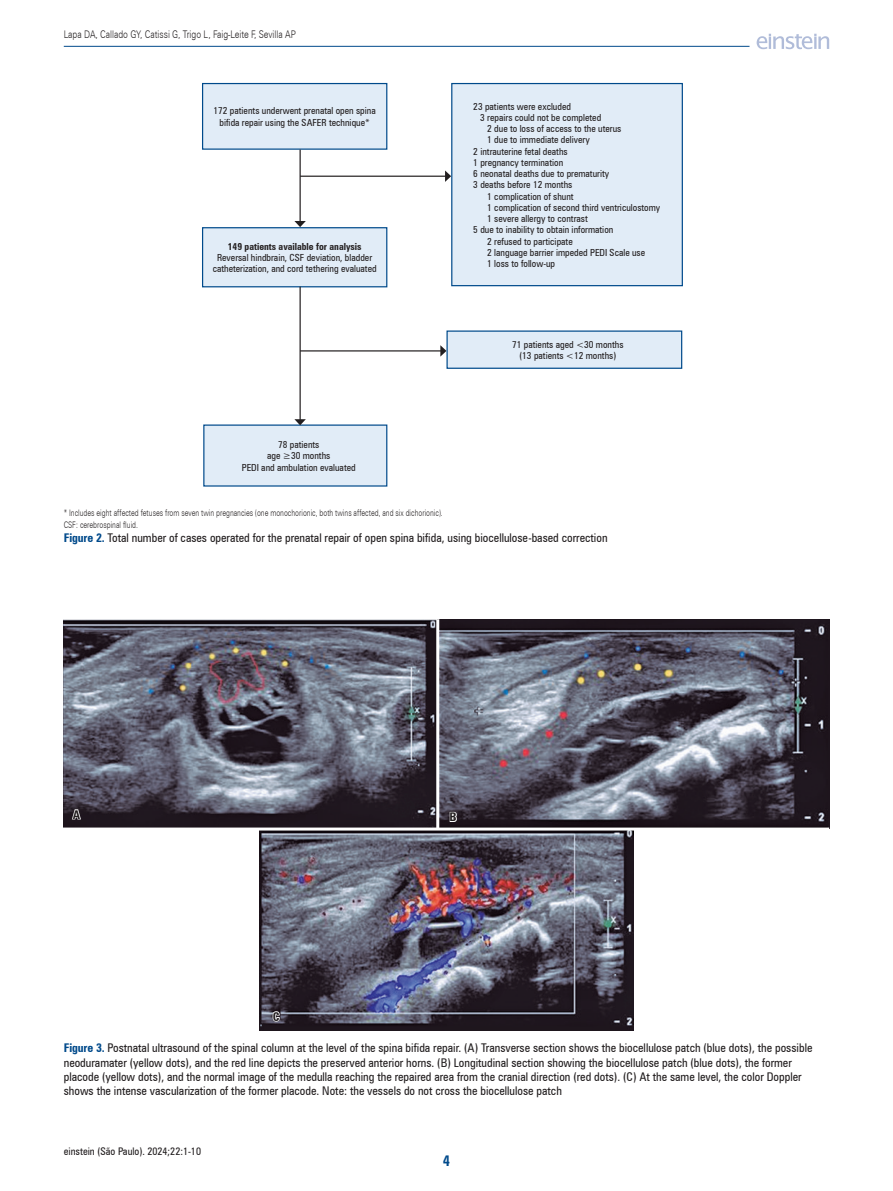
<style>
.page{position:relative;width:893px;height:1191px;background:#fff}
.page>*{position:absolute;margin:0;border:0;box-sizing:border-box;transform-origin:0 0}
.t1{font:700 condensed 15px "Zurich BT";color:#004a8b}
.t2{font:condensed 12px/14.2px "Zurich BT";color:#231f20}
.t3{font:700 condensed 12px "Zurich BT";color:#231f20}
.t4{font:300 10.5px "Zurich BT";color:#231f20;scale:.8 1}
.t5{font:condensed 10.5px "Zurich BT";color:#231f20}
.t6{font:condensed 9.75px/11.2px "Zurich BT";color:#231f20;text-align:center}
.t7{font:700 condensed 9.75px "Zurich BT";color:#231f20}
.t8{font:300 9px/12px "Zurich BT";color:#231f20;scale:.75 1}
.s1{font-weight:700;color:#004a8b}
</style>
<div class="page">
<svg style="left:757px;top:34px;width:72px;height:15px"></svg>
<hr style="left:64px;top:46px;width:685px;height:1px;background:#004a8b">
<div style="left:203px;top:84px;width:184px;height:65px;background:#e1ecf7"></div>
<div style="left:202px;top:83px;width:185px;height:67px;border:1px solid #004a8b"></div>
<div style="left:203px;top:228px;width:184px;height:59px;background:#e1ecf7"></div>
<div style="left:202px;top:227px;width:185px;height:60px;border:1px solid #004a8b"></div>
<div style="left:204px;top:425px;width:183px;height:61px;background:#e1ecf7"></div>
<hr style="left:300px;top:176px;width:146px;height:1px;background:#231f20">
<svg style="left:445px;top:170px;width:6px;height:12px"></svg>
<hr style="left:300px;top:350px;width:141px;height:1px;background:#231f20">
<svg style="left:440px;top:345px;width:6px;height:11px"></svg>
<hr style="left:300px;top:287px;width:1px;height:133px;background:#231f20">
<svg style="left:294px;top:419px;width:12px;height:6px"></svg>
<hr style="left:300px;top:150px;width:1px;height:72px;background:#231f20">
<svg style="left:294px;top:221px;width:12px;height:6px"></svg>
<div style="left:447px;top:331px;width:235px;height:37px;background:#e1ecf7"></div>
<div style="left:446px;top:330px;width:236px;height:39px;border:1px solid #004a8b"></div>
<div style="left:452px;top:84px;width:230px;height:202px;background:#e1ecf7"></div>
<div style="left:451px;top:83px;width:232px;height:203px;border:1px solid #004a8b"></div>
<img style="left:260px;top:830px;width:373px;height:200px">
<img style="left:64px;top:619px;width:765px;height:208px">
<svg style="left:71px;top:808px;width:11px;height:12px"></svg>
<svg style="left:443px;top:810px;width:15px;height:12px"></svg>
<svg style="left:272px;top:1010px;width:9px;height:12px"></svg>
<hr style="left:436px;top:619px;width:3px;height:210px;background:#fff">
<p class="t4" style="left:64px;top:28px;width:292px">Lapa DA, Callado GY, Catissi G, Trigo L, Faig-Leite F, Sevilla AP</p>
<p class="t6" style="left:214px;top:105px;width:164px">172 patients underwent prenatal open spina bifida repair using the SAFER technique*</p>
<p class="t7" style="left:228px;top:240px;width:135px">149 patients available for analysis</p>
<p class="t6" style="left:213px;top:252px;width:165px">Reversal hindbrain, CSF deviation, bladder catheterization, and cord tethering evaluated</p>
<p class="t6" style="left:242px;top:439px;width:115px">78 patients<br>age ≥30 months<br>PEDI and ambulation evaluated</p>
<p class="t6" style="left:473px;top:100px;width:99px">23 patients were excluded</p>
<p class="t6" style="left:480px;top:112px;width:122px">3 repairs could not be completed</p>
<p class="t6" style="left:487px;top:123px;width:136px">2 due to loss of access to the uterus</p>
<p class="t6" style="left:487px;top:134px;width:104px">1 due to immediate delivery</p>
<p class="t6" style="left:473px;top:145px;width:96px">2 intrauterine fetal deaths</p>
<p class="t6" style="left:473px;top:157px;width:91px">1 pregnancy termination</p>
<p class="t6" style="left:473px;top:168px;width:138px">6 neonatal deaths due to prematurity</p>
<p class="t6" style="left:473px;top:179px;width:101px">3 deaths before 12 months</p>
<p class="t6" style="left:487px;top:190px;width:88px">1 complication of shunt</p>
<p class="t6" style="left:487px;top:202px;width:175px">1 complication of second third ventriculostomy</p>
<p class="t6" style="left:487px;top:213px;width:102px">1 severe allergy to contrast</p>
<p class="t6" style="left:473px;top:224px;width:142px">5 due to inability to obtain information</p>
<p class="t6" style="left:487px;top:235px;width:87px">2 refused to participate</p>
<p class="t6" style="left:487px;top:247px;width:159px">2 language barrier impeded PEDI Scale use</p>
<p class="t6" style="left:487px;top:258px;width:69px">1 loss to follow-up</p>
<p class="t6" style="left:512px;top:338px;width:113px;line-height:11.7px">71 patients aged &lt;30 months (13 patients &lt;12 months)</p>
<p class="t8" style="left:64px;top:506px;width:507px">* Includes eight affected fetuses from seven twin pregnancies (one monochorionic, both twins affected, and six dichorionic).<br>CSF: cerebrospinal fluid.</p>
<p class="t2" style="left:64px;top:530px;width:545px"><span class="s1">Figure 2.</span> Total number of cases operated for the prenatal repair of open spina bifida, using biocellulose-based correction</p>
<p class="t3" style="left:73px;top:807px;width:9px">A</p>
<p class="t3" style="left:450px;top:809px;width:9px">B</p>
<p class="t3" style="left:273px;top:1009px;width:8px">C</p>
<p class="t2" style="left:64px;top:1041px;width:750px"><span class="s1">Figure 3.</span> Postnatal ultrasound of the spinal column at the level of the spina bifida repair. (A) Transverse section shows the biocellulose patch (blue dots), the possible neoduramater (yellow dots), and the red line depicts the preserved anterior horns. (B) Longitudinal section showing the biocellulose patch (blue dots), the former placode (yellow dots), and the normal image of the medulla reaching the repaired area from the cranial direction (red dots). (C) At the same level, the color Doppler shows the intense vascularization of the former placode. Note: the vessels do not cross the biocellulose patch</p>
<p class="t5" style="left:64px;top:1144px;width:139px">einstein (São Paulo). 2024;22:1-10</p>
<h1 class="t1" style="left:443px;top:1151px;width:9px">4</h1>
</div>
